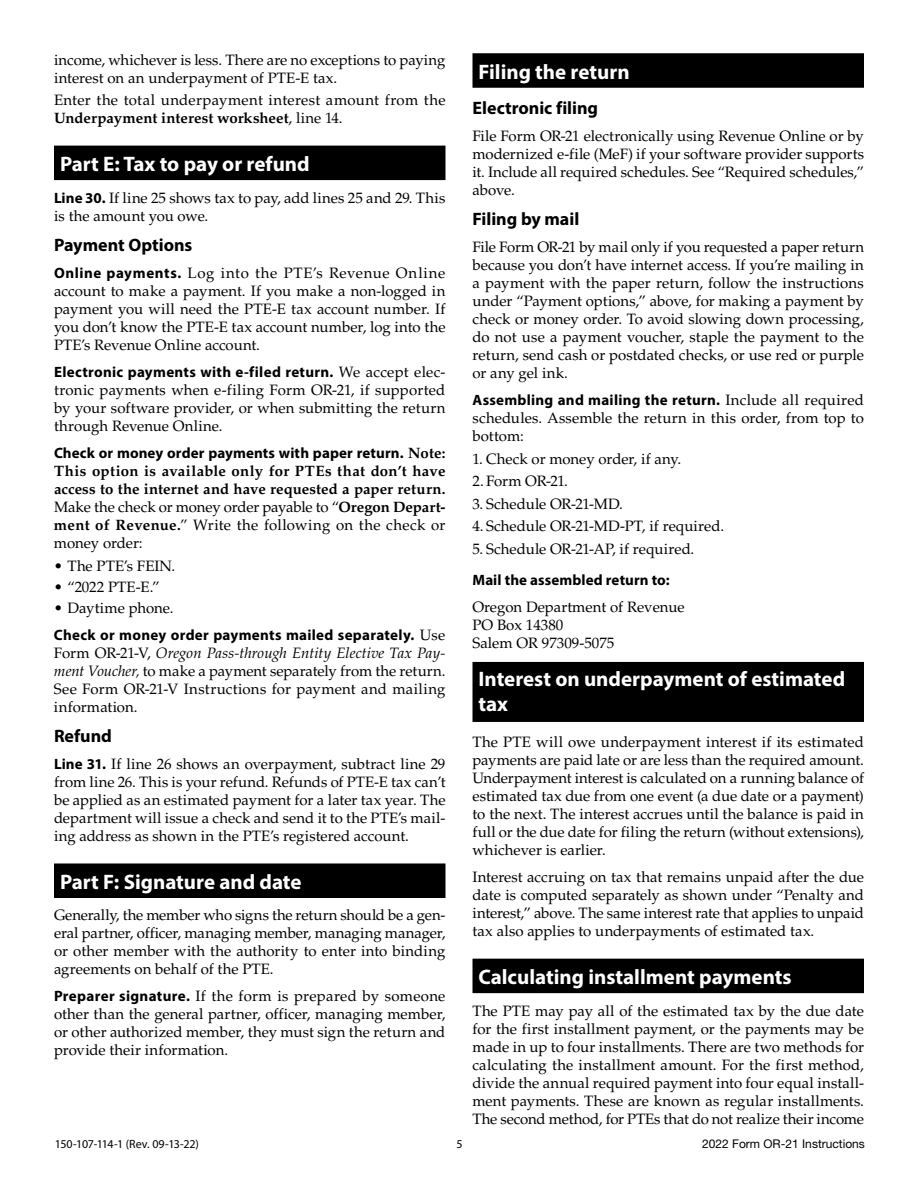
<style>
.page{position:relative;width:918px;height:1188px;background:#fff}
.page>*{position:absolute;margin:0;border:0;box-sizing:border-box;transform-origin:0 0}
.t1{font:700 21px/25.2px "Myriad Pro";color:#fff}
.t2{font:700 18px "Myriad Pro";color:#000}
.t3{font:15px/18px "Palatino LT Std";color:#000;text-align:justify}
.t4{font:700 15px "Myriad Pro";letter-spacing:.015em;color:#000}
.t5{font:700 15px/18px "Palatino LT Std";letter-spacing:.005em;color:#000;text-align:justify}
.t6{font:15px/18px "Palatino LT Std";letter-spacing:.02em;color:#000}
.t7{font:12px "Myriad Pro";letter-spacing:-.02em;color:#000}
.t8{font:12px "Helvetica Neue LT Std";color:#000}
.s1{font-weight:700}
.s2{font-family:"Myriad Pro";font-weight:700}
.s3{font-family:"Palatino LT Std";font-weight:400}
.s4{font-family:"Palatino LT Std"}
.s5{font-weight:400}
.s6{font-style:italic}
</style>
<div class="page">
<div style="left:54px;top:146px;width:392px;height:34px;background:#000"></div>
<div style="left:54px;top:863px;width:392px;height:35px;background:#000"></div>
<div style="left:472px;top:53px;width:392px;height:35px;background:#000"></div>
<div style="left:472px;top:662px;width:392px;height:60px;background:#000"></div>
<div style="left:472px;top:959px;width:392px;height:34px;background:#000"></div>
<p class="t3" style="left:54px;top:51px;width:393px">income, whichever is less. There are no exceptions to paying interest on an underpayment of PTE-E tax.</p>
<p class="t6" style="left:54px;top:92px;width:393px">Enter the total underpayment interest amount from the<br><span class="s1">Underpayment interest worksheet</span>, line 14.</p>
<h1 class="t1" style="left:60px;top:151px;width:251px">Part E: Tax to pay or refund</h1>
<p class="t3" style="left:54px;top:189px;width:393px"><span class="s2">Line 30.</span> If line 25 shows tax to pay, add lines 25 and 29. This is the amount you owe.</p>
<p class="t2" style="left:54px;top:233px;width:140px">Payment Options</p>
<p class="t3" style="left:54px;top:264px;width:393px"><span class="s2">Online payments.</span> Log into the PTE’s Revenue Online account to make a payment. If you make a non-logged in payment you will need the PTE-E tax account number. If you don’t know the PTE-E tax account number, log into the PTE’s Revenue Online account.</p>
<p class="t4" style="left:54px;top:362px;width:393px">Electronic payments with e-filed return. <span class="s3">We accept elec-</span></p>
<p class="t3" style="left:54px;top:381px;width:393px">tronic payments when e-filing Form OR-21, if supported by your software provider, or when submitting the return through Revenue Online.</p>
<p class="t4" style="left:54px;top:443px;width:393px">Check or money order payments with paper return. <span class="s4">Note:</span></p>
<p class="t5" style="left:54px;top:462px;width:393px">This option is available only for PTEs that don’t have access to the internet and have requested a paper return.<br><span class="s5">Make the check or money order payable to “</span>Oregon Depart&shy;ment of Revenue.<span class="s5">” Write the following on the check or money order:</span></p>
<p class="t3" style="left:54px;top:557px;width:123px">• The PTE’s FEIN.</p>
<p class="t3" style="left:54px;top:578px;width:107px">• “2022 PTE-E.”</p>
<p class="t3" style="left:54px;top:599px;width:121px">• Daytime phone.</p>
<p class="t4" style="left:54px;top:625px;width:393px">Check or money order payments mailed separately. <span class="s3">Use</span></p>
<p class="t3" style="left:54px;top:644px;width:393px">Form OR-21-V, <span class="s6">Oregon Pass-through Entity Elective Tax Pay&shy;ment Voucher,</span> to make a payment separately from the return.<br>See Form OR-21-V Instructions for payment and mailing information.</p>
<p class="t2" style="left:54px;top:724px;width:59px">Refund</p>
<p class="t3" style="left:54px;top:755px;width:393px"><span class="s2">Line 31.</span> If line 26 shows an overpayment, subtract line 29 from line 26. This is your refund. Refunds of PTE-E tax can’t be applied as an estimated payment for a later tax year. The department will issue a check and send it to the PTE’s mail&shy;ing address as shown in the PTE’s registered account.</p>
<h1 class="t1" style="left:60px;top:869px;width:243px">Part F: Signature and date</h1>
<p class="t3" style="left:54px;top:907px;width:393px">Generally, the member who signs the return should be a gen&shy;eral partner, officer, managing member, managing manager, or other member with the authority to enter into binding agreements on behalf of the PTE.</p>
<p class="t3" style="left:54px;top:988px;width:393px"><span class="s2">Preparer signature.</span> If the form is prepared by someone other than the general partner, officer, managing member, or other authorized member, they must sign the return and provide their information.</p>
<h1 class="t1" style="left:478px;top:58px;width:153px">Filing the return</h1>
<p class="t2" style="left:472px;top:96px;width:127px">Electronic filing</p>
<p class="t3" style="left:472px;top:127px;width:393px">File Form OR-21 electronically using Revenue Online or by modernized e-file (MeF) if your software provider supports it. Include all required schedules. See “Required schedules,” above.</p>
<p class="t2" style="left:472px;top:208px;width:108px">Filing by mail</p>
<p class="t3" style="left:472px;top:239px;width:393px">File Form OR-21 by mail only if you requested a paper return because you don’t have internet access. If you’re mailing in a payment with the paper return, follow the instructions under “Payment options,” above, for making a payment by check or money order. To avoid slowing down processing, do not use a payment voucher, staple the payment to the return, send cash or postdated checks, or use red or purple or any gel ink.</p>
<p class="t4" style="left:472px;top:391px;width:393px">Assembling and mailing the return. <span class="s3">Include all required</span></p>
<p class="t3" style="left:472px;top:410px;width:393px">schedules. Assemble the return in this order, from top to bottom:</p>
<p class="t3" style="left:472px;top:450px;width:210px">1. Check or money order, if any.</p>
<p class="t3" style="left:472px;top:473px;width:97px">2. Form OR-21.</p>
<p class="t3" style="left:472px;top:495px;width:152px">3. Schedule OR-21-MD.</p>
<p class="t3" style="left:472px;top:518px;width:253px">4. Schedule OR-21-MD-PT, if required.</p>
<p class="t3" style="left:472px;top:540px;width:223px">5. Schedule OR-21-AP, if required.</p>
<p class="t4" style="left:472px;top:570px;width:199px">Mail the assembled return to:</p>
<p class="t3" style="left:472px;top:598px;width:214px;text-align:left">Oregon Department of Revenue<br>PO Box 14380<br>Salem OR 97309-5075</p>
<h1 class="t1" style="left:478px;top:666px;width:368px">Interest on underpayment of estimated tax</h1>
<p class="t3" style="left:472px;top:734px;width:393px">The PTE will owe underpayment interest if its estimated payments are paid late or are less than the required amount.<br>Underpayment interest is calculated on a running balance of estimated tax due from one event (a due date or a payment) to the next. The interest accrues until the balance is paid in full or the due date for filing the return (without extensions), whichever is earlier.</p>
<p class="t3" style="left:472px;top:869px;width:393px">Interest accruing on tax that remains unpaid after the due date is computed separately as shown under “Penalty and interest,” above. The same interest rate that applies to unpaid tax also applies to underpayments of estimated tax.</p>
<h1 class="t1" style="left:478px;top:964px;width:315px">Calculating installment payments</h1>
<p class="t3" style="left:472px;top:1002px;width:393px">The PTE may pay all of the estimated tax by the due date for the first installment payment, or the payments may be made in up to four installments. There are two methods for calculating the installment amount. For the first method, divide the annual required payment into four equal install&shy;ment payments. These are known as regular installments.<br>The second method, for PTEs that do not realize their income</p>
<p class="t7" style="left:55px;top:1137px;width:146px">150-107-114-1 (Rev. 09-13-22)</p>
<p class="t7" style="left:456px;top:1136px;width:8px">5</p>
<p class="t8" style="left:702px;top:1137px;width:164px">2022 Form OR-21 Instructions</p>
</div>
